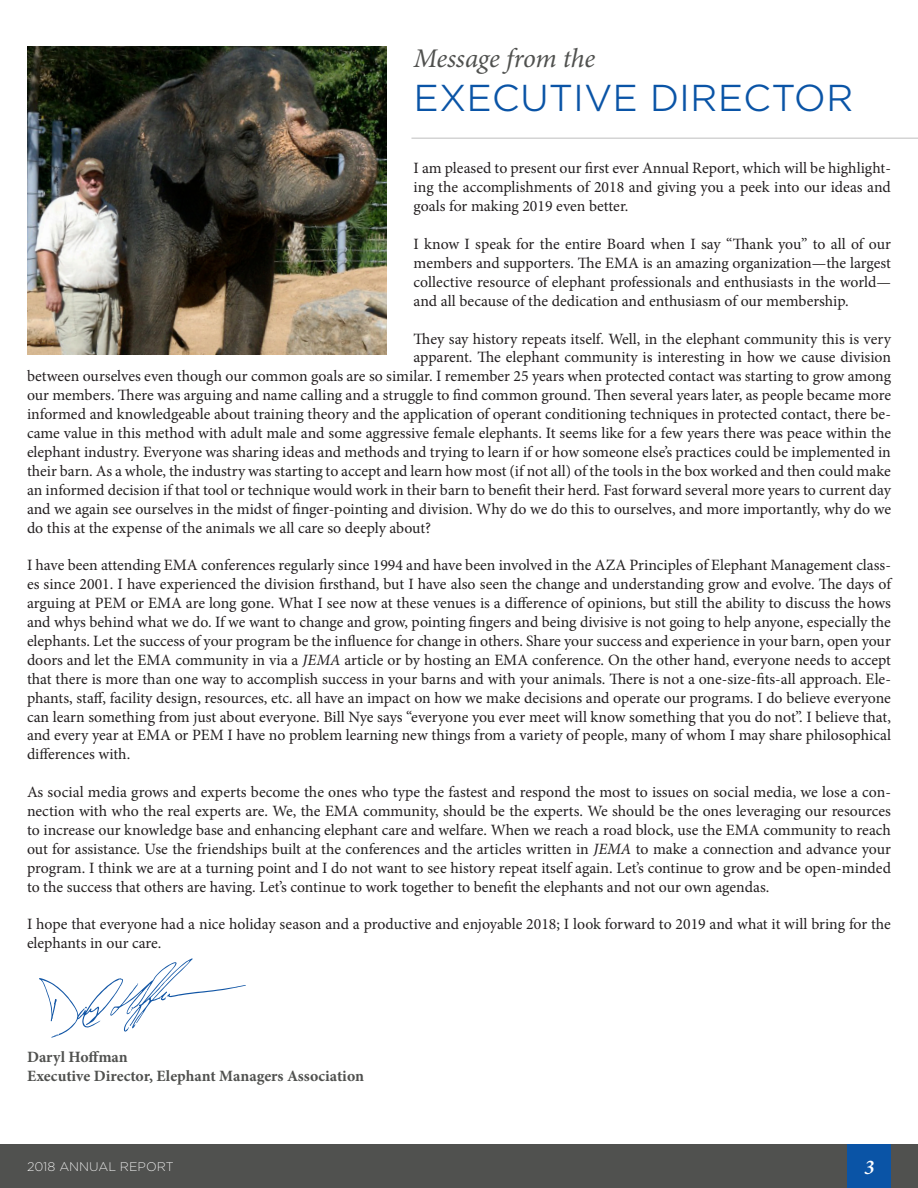
<style>
.page{position:relative;width:918px;height:1188px;background:#fff}
.page>*{position:absolute;margin:0;border:0;box-sizing:border-box;transform-origin:0 0}
.t1{font:300 36px "Gotham S Sm";color:#0a54a6}
.t2{font:italic 27px "Minion Pro";letter-spacing:-.01em;color:#50514f}
.t3{font:italic 600 21px "Minion Pro";color:#fff}
.t4{font:15.75px/18.9px "Minion Pro";letter-spacing:-.005em;color:#231f20;text-align:justify}
.t5{font:700 15.75px "Minion Pro";color:#50514f}
.t6{font:200 12px "Gotham S Sm";color:#fff}
.s1{font-style:italic}
</style>
<div class="page">
<div style="left:0;top:1145px;width:918px;height:43px;background:#50514f"></div>
<div style="left:848px;top:1145px;width:43px;height:43px;background:#0a54a6"></div>
<img style="left:27px;top:46px;width:360px;height:308px">
<hr style="left:411px;top:137px;width:507px;height:2px;background:#d4d4d4">
<svg style="left:39px;top:958px;width:207px;height:80px"></svg>
<p class="t2" style="left:414px;top:40px;width:183px">Message from the</p>
<p class="t1" style="left:414px;top:74px;width:441px">EXECUTIVE DIRECTOR</p>
<p class="t4" style="left:414px;top:159px;width:479px">I am pleased to present our first ever Annual Report, which will be highlight&shy;ing the accomplishments of 2018 and giving you a peek into our ideas and goals for making 2019 even better.</p>
<p class="t4" style="left:414px;top:235px;width:479px">I know I speak for the entire Board when I say “Thank you” to all of our members and supporters. The EMA is an amazing organization—the largest collective resource of elephant professionals and enthusiasts in the world— and all because of the dedication and enthusiasm of our membership.</p>
<p class="t4" style="left:414px;top:329px;width:479px">They say history repeats itself. Well, in the elephant community this is very</p>
<p class="t4" style="left:414px;top:348px;width:479px">apparent. The elephant community is interesting in how we cause division</p>
<p class="t4" style="left:27px;top:367px;width:866px">between ourselves even though our common goals are so similar. I remember 25 years when protected contact was starting to grow among</p>
<p class="t4" style="left:27px;top:386px;width:866px">our members. There was arguing and name calling and a struggle to find common ground. Then several years later, as people became more</p>
<p class="t4" style="left:27px;top:405px;width:866px">informed and knowledgeable about training theory and the application of operant conditioning techniques in protected contact, there be-</p>
<p class="t4" style="left:27px;top:424px;width:866px">came value in this method with adult male and some aggressive female elephants. It seems like for a few years there was peace within the</p>
<p class="t4" style="left:27px;top:443px;width:865px">elephant industry. Everyone was sharing ideas and methods and trying to learn if or how someone else’s practices could be implemented in</p>
<p class="t4" style="left:27px;top:461px;width:865px">their barn. As a whole, the industry was starting to accept and learn how most (if not all) of the tools in the box worked and then could make</p>
<p class="t4" style="left:27px;top:480px;width:865px">an informed decision if that tool or technique would work in their barn to benefit their herd. Fast forward several more years to current day</p>
<p class="t4" style="left:27px;top:499px;width:866px">and we again see ourselves in the midst of finger-pointing and division. Why do we do this to ourselves, and more importantly, why do we</p>
<p class="t4" style="left:27px;top:518px;width:406px">do this at the expense of the animals we all care so deeply about?</p>
<p class="t4" style="left:27px;top:556px;width:866px">I have been attending EMA conferences regularly since 1994 and have been involved in the AZA Principles of Elephant Management class&shy;es since 2001. I have experienced the division firsthand, but I have also seen the change and understanding grow and evolve. The days of arguing at PEM or EMA are long gone. What I see now at these venues is a difference of opinions, but still the ability to discuss the hows and whys behind what we do. If we want to change and grow, pointing fingers and being divisive is not going to help anyone, especially the elephants. Let the success of your program be the influence for change in others. Share your success and experience in your barn, open your doors and let the EMA community in via a <span class="s1">JEMA</span> article or by hosting an EMA conference. On the other hand, everyone needs to accept that there is more than one way to accomplish success in your barns and with your animals. There is not a one-size-fits-all approach. Ele&shy;phants, staff, facility design, resources, etc. all have an impact on how we make decisions and operate our programs. I do believe everyone can learn something from just about everyone. Bill Nye says “everyone you ever meet will know something that you do not”. I believe that, and every year at EMA or PEM I have no problem learning new things from a variety of people, many of whom I may share philosophical differences with.</p>
<p class="t4" style="left:27px;top:783px;width:866px">As social media grows and experts become the ones who type the fastest and respond the most to issues on social media, we lose a con&shy;nection with who the real experts are. We, the EMA community, should be the experts. We should be the ones leveraging our resources to increase our knowledge base and enhancing elephant care and welfare. When we reach a road block, use the EMA community to reach out for assistance. Use the friendships built at the conferences and the articles written in <span class="s1">JEMA</span> to make a connection and advance your program. I think we are at a turning point and I do not want to see history repeat itself again. Let’s continue to grow and be open-minded to the success that others are having. Let’s continue to work together to benefit the elephants and not our own agendas.</p>
<p class="t4" style="left:27px;top:915px;width:866px">I hope that everyone had a nice holiday season and a productive and enjoyable 2018; I look forward to 2019 and what it will bring for the elephants in our care.</p>
<p class="t5" style="left:27px;top:1046px;width:102px">Daryl Hoffman</p>
<p class="t5" style="left:27px;top:1065px;width:339px">Executive Director, Elephant Managers Association</p>
<p class="t6" style="left:27px;top:1159px;width:148px">2018 ANNUAL REPORT</p>
<p class="t3" style="left:864px;top:1153px;width:12px">3</p>
</div>
